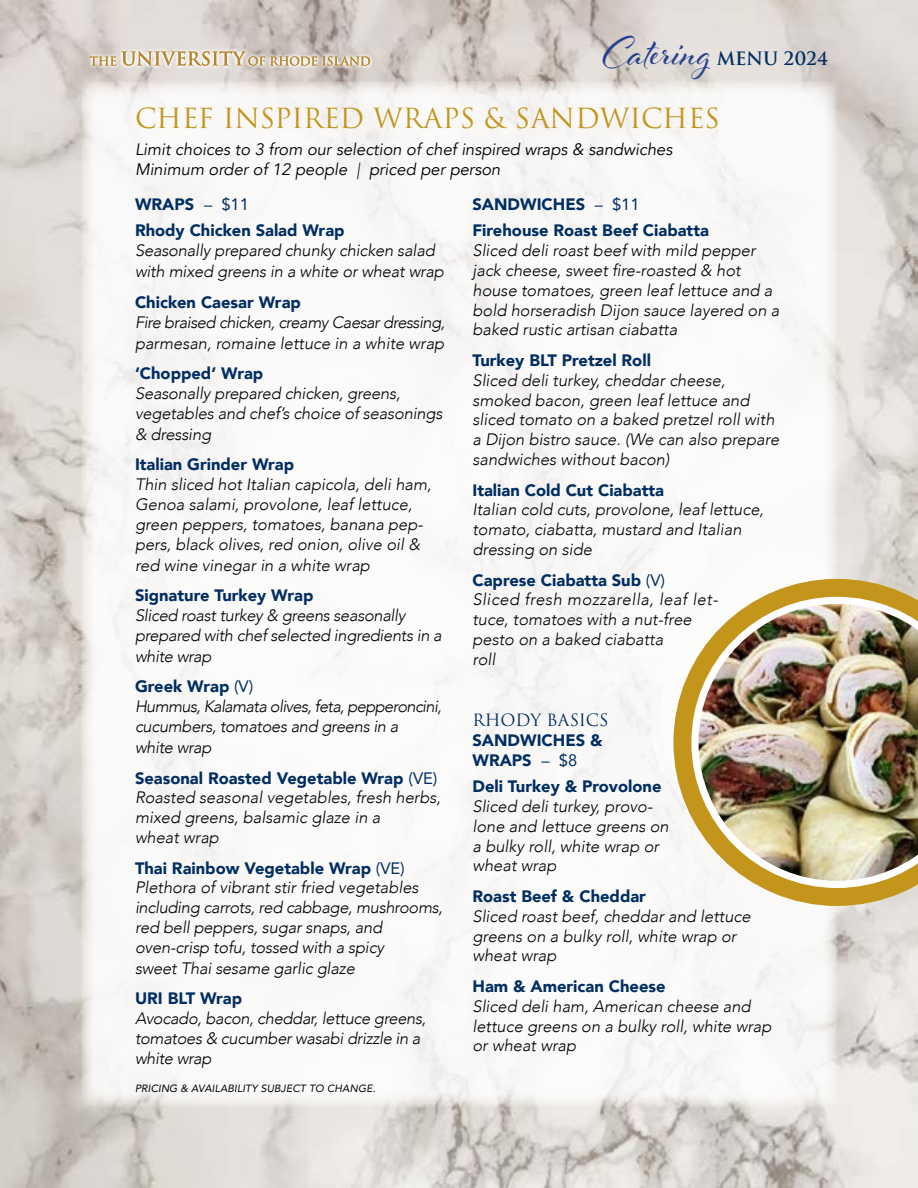
<style>
.page{position:relative;width:918px;height:1188px;background:#fff}
.page>*{position:absolute;margin:0;border:0;box-sizing:border-box;transform-origin:0 0}
.t1{font:43.8px "Al Fresco";color:#25408f}
.t2{font:27px "Trajan Pro 3";color:#c3951a}
.t3{font:600 18px "Trajan Pro 3";letter-spacing:-.005em;color:#002d62}
.t4{font:italic 300 16.5px/19.8px "Avenir";color:#000}
.t5{font:900 16.5px/26.5px "Avenir";color:#002d62}
.t6{font:italic 300 16.5px/20.4px "Avenir";letter-spacing:-.02em;color:#000}
.t7{font:italic 16.5px/19.8px "Avenir";color:#000}
.t8{font:italic 300 16.5px/20.2px "Avenir";letter-spacing:-.04em;color:#000}
.t9{font:italic 300 16.5px/21px "Avenir";letter-spacing:-.03em;color:#000}
.t10{font:16.5px "Trajan Pro 3";letter-spacing:-.005em;color:#002d62}
.t11{font:italic 10.5px "Avenir";letter-spacing:.01em;color:#000}
.s1{font-weight:300}
.s2{font-weight:400}
.s3{font-weight:900;font-style:normal;color:#002d62}
.s4{font-weight:400;font-style:normal;color:#002d62}
</style>
<div class="page">
<img style="left:0;top:0;width:918px;height:1188px">
<svg style="left:80px;top:1126px;width:225px;height:27px;background:#dad6d0"></svg>
<div style="left:81px;top:81px;width:756px;height:1026px;background:#faf9f8"></div>
<svg style="left:673px;top:579px;width:245px;height:327px"></svg>
<img style="left:691px;top:597px;width:227px;height:291px">
<svg style="left:86px;top:47px;width:288px;height:23px;background:#d6cfca"></svg>
<svg style="left:90px;top:51px;width:280px;height:15px;background:#d7c7ad"></svg>
<h1 class="t1" style="left:603px;top:23px;width:110px">Catering</h1>
<p class="t3" style="left:717px;top:46px;width:113px">MENU 2024</p>
<h2 class="t2" style="left:135px;top:100px;width:586px">CHEF INSPIRED WRAPS &amp; SANDWICHES</h2>
<p class="t7" style="left:135px;top:140px;width:539px">Limit choices to 3 from our selection of chef inspired wraps &amp; sandwiches<br>Minimum order of 12 people <span class="s1">|</span> priced per person</p>
<p class="t5" style="left:135px;top:190px;width:211px">WRAPS <span class="s2">– $11<br></span>Rhody Chicken Salad Wrap</p>
<p class="t4" style="left:135px;top:240px;width:311px;line-height:21px">Seasonally prepared chunky chicken salad with mixed greens in a white or wheat wrap</p>
<p class="t5" style="left:135px;top:288px;width:167px">Chicken Caesar Wrap</p>
<p class="t9" style="left:135px;top:311px;width:312px">Fire braised chicken, creamy Caesar dressing, parmesan, romaine lettuce in a white wrap</p>
<p class="t5" style="left:135px;top:360px;width:130px">‘Chopped’ Wrap</p>
<p class="t4" style="left:135px;top:383px;width:309px;line-height:20.4px">Seasonally prepared chicken, greens, vegetables and chef’s choice of seasonings &amp; dressing</p>
<p class="t5" style="left:135px;top:451px;width:161px">Italian Grinder Wrap</p>
<p class="t4" style="left:135px;top:475px;width:298px">Thin sliced hot Italian capicola, deli ham, Genoa salami, provolone, leaf lettuce, green peppers, tomatoes, banana pep&shy;pers, black olives, red onion, olive oil &amp; red wine vinegar in a white wrap</p>
<p class="t5" style="left:135px;top:582px;width:180px">Signature Turkey Wrap</p>
<p class="t6" style="left:135px;top:605px;width:308px">Sliced roast turkey &amp; greens seasonally prepared with chef selected ingredients in a white wrap</p>
<p class="t8" style="left:135px;top:677px;width:308px"><span class="s3">Greek Wrap</span> <span class="s4">(V)<br></span>Hummus, Kalamata olives, feta, pepperoncini, cucumbers, tomatoes and greens in a<br>white wrap</p>
<p class="t4" style="left:135px;top:768px;width:307px"><span class="s3">Seasonal Roasted Vegetable Wrap</span> <span class="s4">(VE)<br></span>Roasted seasonal vegetables, fresh herbs, mixed greens, balsamic glaze in a<br>wheat wrap</p>
<p class="t4" style="left:135px;top:858px;width:309px"><span class="s3">Thai Rainbow Vegetable Wrap</span> <span class="s4">(VE)<br></span>Plethora of vibrant stir fried vegetables including carrots, red cabbage, mushrooms, red bell peppers, sugar snaps, and oven-crisp tofu, tossed with a spicy<br>sweet Thai sesame garlic glaze</p>
<p class="t5" style="left:135px;top:985px;width:109px">URI BLT Wrap</p>
<p class="t6" style="left:135px;top:1009px;width:293px;line-height:19.8px">Avocado, bacon, cheddar, lettuce greens, tomatoes &amp; cucumber wasabi drizzle in a white wrap</p>
<p class="t11" style="left:135px;top:1082px;width:242px">PRICING &amp; AVAILABILITY SUBJECT TO CHANGE.</p>
<p class="t5" style="left:472px;top:190px;width:238px">SANDWICHES <span class="s2">– $11<br></span>Firehouse Roast Beef Ciabatta</p>
<p class="t4" style="left:472px;top:241px;width:308px">Sliced deli roast beef with mild pepper jack cheese, sweet fire-roasted &amp; hot house tomatoes, green leaf lettuce and a bold horseradish Dijon sauce layered on a baked rustic artisan ciabatta</p>
<p class="t5" style="left:472px;top:347px;width:180px">Turkey BLT Pretzel Roll</p>
<p class="t4" style="left:472px;top:370px;width:308px">Sliced deli turkey, cheddar cheese, smoked bacon, green leaf lettuce and sliced tomato on a baked pretzel roll with a Dijon bistro sauce. (We can also prepare sandwiches without bacon)</p>
<p class="t5" style="left:472px;top:476px;width:193px">Italian Cold Cut Ciabatta</p>
<p class="t4" style="left:472px;top:500px;width:293px">Italian cold cuts, provolone, leaf lettuce, tomato, ciabatta, mustard and Italian dressing on side</p>
<p class="t4" style="left:472px;top:570px;width:247px"><span class="s3">Caprese Ciabatta Sub</span> <span class="s4">(V)<br></span>Sliced fresh mozzarella, leaf let&shy;tuce, tomatoes with a nut-free pesto on a baked ciabatta<br>roll</p>
<p class="t10" style="left:472px;top:709px;width:138px">RHODY BASICS</p>
<p class="t5" style="left:472px;top:730px;width:132px;line-height:19.8px">SANDWICHES &amp;<br>WRAPS <span class="s2">– $8</span></p>
<p class="t5" style="left:472px;top:773px;width:191px">Deli Turkey &amp; Provolone</p>
<p class="t4" style="left:472px;top:796px;width:198px">Sliced deli turkey, provo&shy;lone and lettuce greens on a bulky roll, white wrap or wheat wrap</p>
<p class="t5" style="left:472px;top:882px;width:175px">Roast Beef &amp; Cheddar</p>
<p class="t4" style="left:472px;top:906px;width:280px">Sliced roast beef, cheddar and lettuce greens on a bulky roll, white wrap or wheat wrap</p>
<p class="t5" style="left:472px;top:973px;width:195px">Ham &amp; American Cheese</p>
<p class="t4" style="left:472px;top:996px;width:301px">Sliced deli ham, American cheese and lettuce greens on a bulky roll, white wrap or wheat wrap</p>
</div>
